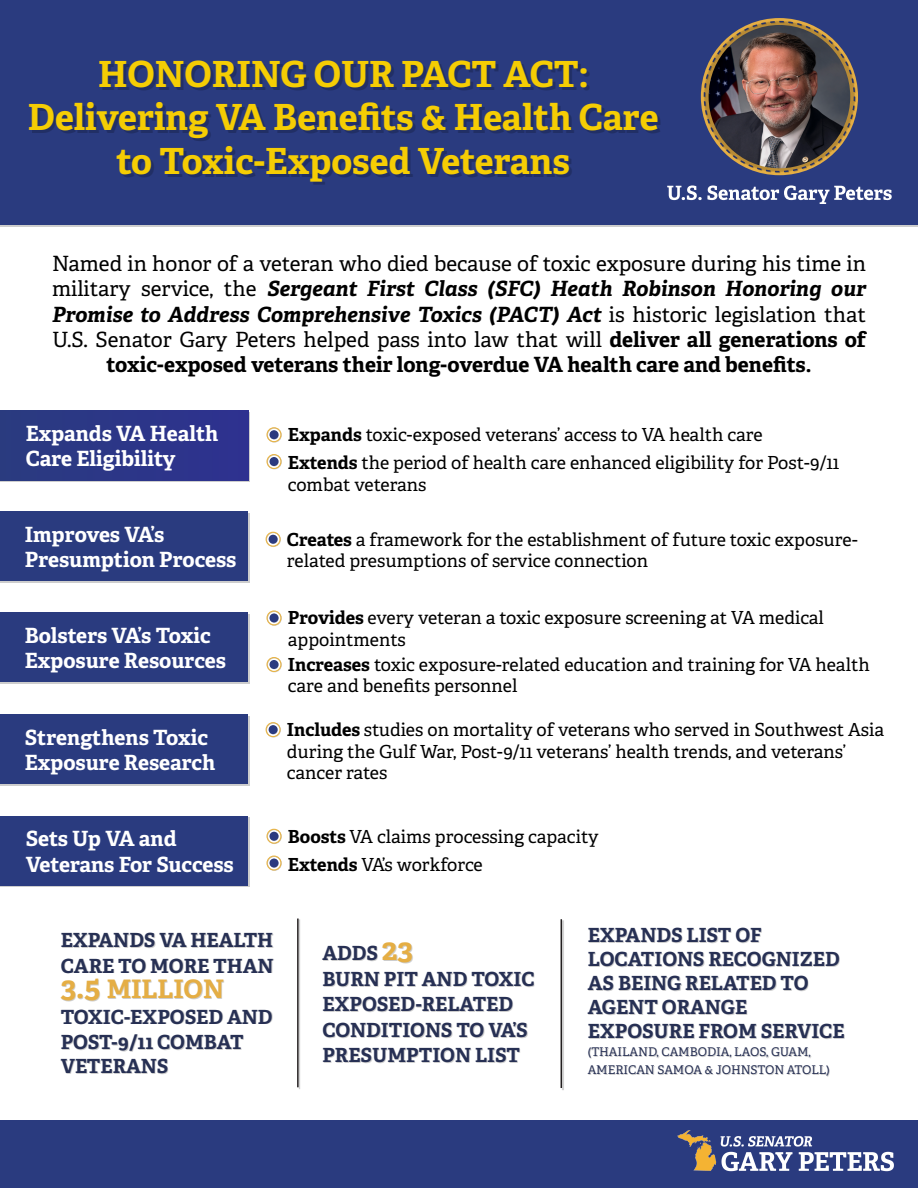
<style>
.page{position:relative;width:918px;height:1188px;background:#fff}
.page>*{position:absolute;margin:0;border:0;box-sizing:border-box;transform-origin:0 0}
.t1{font:700 36px/43.2px "Adelle";color:#f5cd04;text-align:center}
.t2{font:700 25.5px "Adelle";color:#e5ae44}
.t3{font:21px/25.2px "Adelle";color:#000;text-align:center}
.t4{font:700 21px/25.2px "Adelle";color:#fff}
.t5{font:700 19.5px/25.5px "Adelle";color:#273054}
.t6{font:18px/21.6px "Adelle";color:#000}
.t7{font:12px/18px "Adelle";color:#273054}
.s1{font-weight:700;font-style:italic}
.s2{font-weight:700}
.s3{font-size:30px}
.s4{font-size:30px;color:#e5ae44}
</style>
<div class="page">
<div style="left:0;top:1120px;width:918px;height:68px;background:#2a3b7f"></div>
<div style="left:0;top:0;width:918px;height:225px;background:#2a3b7f"></div>
<img style="left:650px;top:18px;width:259px;height:208px">
<img style="left:709px;top:25px;width:141px;height:143px">
<img style="left:677px;top:1130px;width:217px;height:42px">
<div style="left:0;top:412px;width:250px;height:70px;background:#2e3190"></div>
<div style="left:0;top:411px;width:248px;height:70px;background:#2c3687"></div>
<div style="left:269px;top:430px;width:10px;height:9px;background:#2b3a7f;border-radius:50%"></div>
<div style="left:267px;top:428px;width:15px;height:15px;border:1px solid #000;border-radius:50%"></div>
<div style="left:267px;top:427px;width:15px;height:15px;border:1px solid #e9b444;border-radius:50%"></div>
<div style="left:269px;top:457px;width:10px;height:9px;background:#2b3a7f;border-radius:50%"></div>
<div style="left:267px;top:454px;width:15px;height:15px;border:1px solid #e9b444;border-radius:50%"></div>
<div style="left:0;top:513px;width:250px;height:70px;background:#cdcdcd"></div>
<div style="left:0;top:511px;width:248px;height:70px;background:#2a3b7f"></div>
<div style="left:269px;top:535px;width:9px;height:9px;background:#2b3a7f;border-radius:50%"></div>
<div style="left:266px;top:532px;width:15px;height:15px;border:1px solid #e9b444;border-radius:50%"></div>
<div style="left:0;top:614px;width:250px;height:70px;background:#cdcdcd"></div>
<div style="left:0;top:613px;width:248px;height:69px;background:#2a3b7f"></div>
<div style="left:269px;top:613px;width:10px;height:9px;background:#2b3a7f;border-radius:50%"></div>
<div style="left:267px;top:611px;width:15px;height:15px;border:1px solid #000;border-radius:50%"></div>
<div style="left:267px;top:610px;width:15px;height:15px;border:1px solid #e9b444;border-radius:50%"></div>
<div style="left:269px;top:660px;width:10px;height:9px;background:#2b3a7f;border-radius:50%"></div>
<div style="left:267px;top:657px;width:15px;height:15px;border:1px solid #e9b444;border-radius:50%"></div>
<div style="left:0;top:716px;width:250px;height:70px;background:#cdcdcd"></div>
<div style="left:0;top:714px;width:248px;height:70px;background:#2a3b7f"></div>
<div style="left:269px;top:725px;width:9px;height:9px;background:#2b3a7f;border-radius:50%"></div>
<div style="left:266px;top:723px;width:15px;height:15px;border:1px solid #000;border-radius:50%"></div>
<div style="left:266px;top:722px;width:15px;height:15px;border:1px solid #e9b444;border-radius:50%"></div>
<div style="left:0;top:818px;width:250px;height:69px;background:#cdcdcd"></div>
<div style="left:0;top:816px;width:248px;height:70px;background:#2a3b7f"></div>
<div style="left:269px;top:832px;width:10px;height:9px;background:#2b3a7f;border-radius:50%"></div>
<div style="left:267px;top:829px;width:15px;height:15px;border:1px solid #e9b444;border-radius:50%"></div>
<div style="left:269px;top:859px;width:10px;height:9px;background:#2b3a7f;border-radius:50%"></div>
<div style="left:267px;top:856px;width:15px;height:15px;border:1px solid #e9b444;border-radius:50%"></div>
<img style="left:298px;top:920px;width:2px;height:169px">
<hr style="left:297px;top:919px;width:2px;height:168px;background:#231f20">
<hr style="left:561px;top:919px;width:1px;height:169px;background:#231f20">
<h1 class="t1" style="left:28px;top:53px;width:632px">HONORING OUR PACT ACT:<br>Delivering VA Benefits &amp; Health Care to Toxic-Exposed Veterans</h1>
<p class="t3" style="left:52px;top:251px;width:816px">Named in honor of a veteran who died because of toxic exposure during his time in military service, the <span class="s1">Sergeant First Class (SFC) Heath Robinson Honoring our Promise to Address Comprehensive Toxics (PACT) Act</span> is historic legislation that U.S. Senator Gary Peters helped pass into law that will <span class="s2">deliver all generations of toxic-exposed veterans their long-overdue VA health care and benefits.</span></p>
<p class="t4" style="left:26px;top:421px;width:194px">Expands VA Health<br>Care Eligibility</p>
<p class="t6" style="left:288px;top:421px;width:553px;line-height:28.3px"><span class="s2">Expands</span> toxic-exposed veterans’ access to VA health care<br><span class="s2">Extends</span> the period of health care enhanced eligibility for Post-9/11</p>
<p class="t6" style="left:288px;top:474px;width:140px">combat veterans</p>
<p class="t4" style="left:25px;top:522px;width:213px">Improves VA’s<br>Presumption Process</p>
<p class="t6" style="left:287px;top:529px;width:572px"><span class="s2">Creates</span> a framework for the establishment of future toxic exposure&shy;related presumptions of service connection</p>
<p class="t4" style="left:25px;top:623px;width:203px">Bolsters VA’s Toxic<br>Exposure Resources</p>
<p class="t6" style="left:288px;top:607px;width:538px"><span class="s2">Provides</span> every veteran a toxic exposure screening at VA medical appointments</p>
<p class="t6" style="left:288px;top:654px;width:583px"><span class="s2">Increases</span> toxic exposure-related education and training for VA health care and benefits personnel</p>
<p class="t4" style="left:25px;top:725px;width:192px">Strengthens Toxic<br>Exposure Research</p>
<p class="t6" style="left:287px;top:719px;width:599px"><span class="s2">Includes</span> studies on mortality of veterans who served in Southwest Asia during the Gulf War, Post-9/11 veterans’ health trends, and veterans’ cancer rates</p>
<p class="t4" style="left:26px;top:826px;width:209px">Sets Up VA and<br>Veterans For Success</p>
<p class="t6" style="left:288px;top:822px;width:312px;line-height:28.3px"><span class="s2">Boosts</span> VA claims processing capacity<br><span class="s2">Extends</span> VA’s workforce</p>
<p class="t5" style="left:61px;top:927px;width:215px">EXPANDS VA HEALTH<br>CARE TO MORE THAN</p>
<h2 class="t2" style="left:61px;top:973px;width:165px"><span class="s3">3.5</span> MILLION</h2>
<p class="t5" style="left:61px;top:1004px;width:213px;line-height:24.8px">TOXIC-EXPOSED AND<br>POST-9/11 COMBAT<br>VETERANS</p>
<p class="t5" style="left:322px;top:941px;width:214px">ADDS <span class="s4">23<br></span>BURN PIT AND TOXIC<br>EXPOSED-RELATED<br>CONDITIONS TO VA’S<br>PRESUMPTION LIST</p>
<p class="t5" style="left:588px;top:924px;width:258px;line-height:24px">EXPANDS LIST OF<br>LOCATIONS RECOGNIZED<br>AS BEING RELATED TO<br>AGENT ORANGE<br>EXPOSURE FROM SERVICE</p>
<p class="t7" style="left:588px;top:1043px;width:243px">(THAILAND, CAMBODIA, LAOS, GUAM,<br>AMERICAN SAMOA &amp; JOHNSTON ATOLL)</p>
</div>
